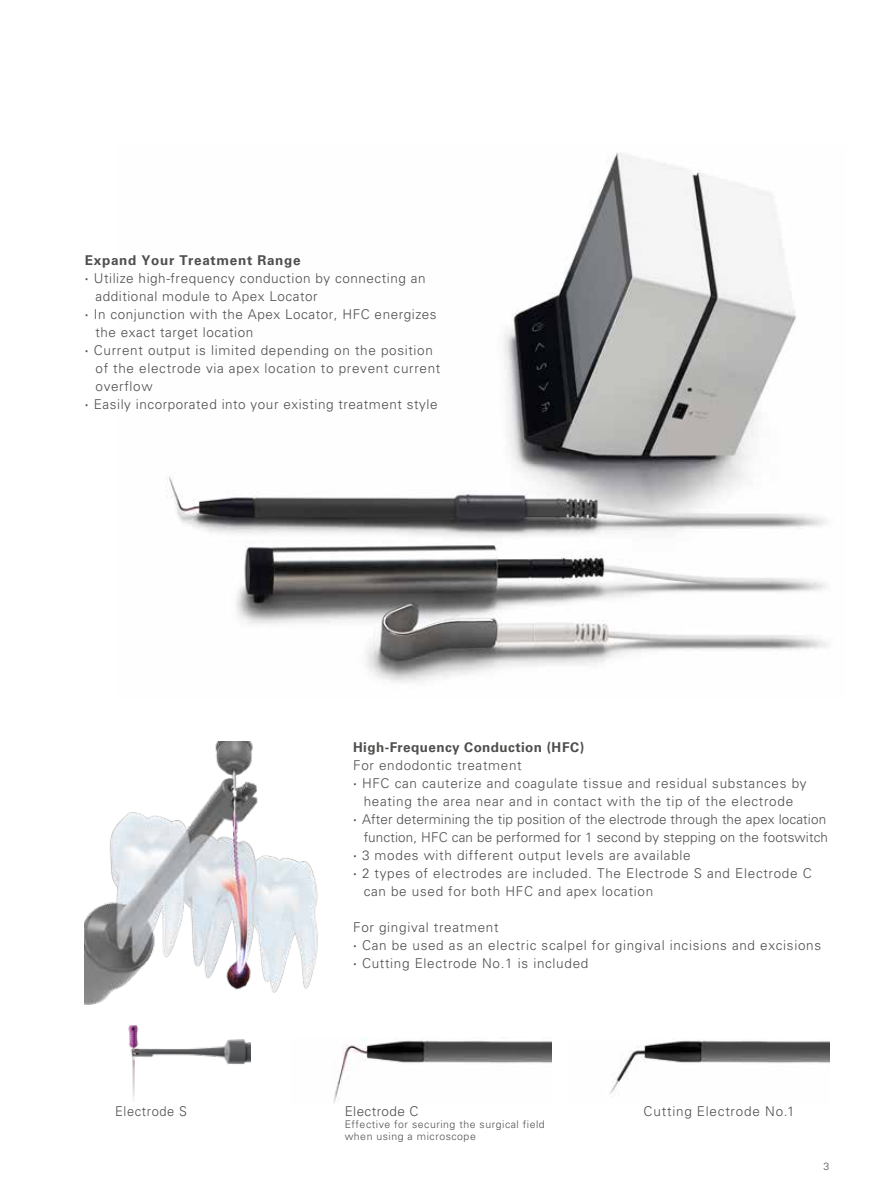
<style>
.page{position:relative;width:893px;height:1191px;background:#fff}
.page>*{position:absolute;margin:0;border:0;box-sizing:border-box;transform-origin:0 0}
.t1{font:300 13.5px/18px "Univers LT Pro 45";letter-spacing:.05em;color:#4e4e4d}
.t2{font:300 13.5px "Univers LT Pro 45";letter-spacing:.01em;color:#4e4e4d}
.t3{font:700 13.5px "Univers LT Pro 65";letter-spacing:.03em;color:#4e4e4d}
.t4{font:700 13.5px "Univers LT Pro 65";letter-spacing:.05em;color:#4e4e4d}
.t5{font:300 13.5px "Univers LT Pro 45";letter-spacing:.03em;color:#4e4e4d}
.t6{font:300 13.5px "Univers LT Pro 45";letter-spacing:.05em;color:#4e4e4d;scale:.95 1}
.t7{font:300 10.5px/12px "Univers LT Pro 45";letter-spacing:.05em;color:#4e4e4d}
.s1{font-family:"Univers LT Pro 65";font-weight:700}
</style>
<div class="page">
<img style="left:166px;top:152px;width:662px;height:531px">
<img style="left:610px;top:1040px;width:219px;height:54px">
<img style="left:333px;top:1037px;width:218px;height:66px">
<img style="left:85px;top:741px;width:233px;height:264px">
<img style="left:128px;top:1025px;width:123px;height:72px">
<p class="t4" style="left:85px;top:250px;width:217px">Expand Your Treatment Range</p>
<p class="t1" style="left:85px;top:268px;width:342px"><span class="s1">·</span> Utilize high-frequency conduction by connecting an</p>
<p class="t1" style="left:95px;top:286px;width:224px">additional module to Apex Locator</p>
<p class="t1" style="left:85px;top:304px;width:353px"><span class="s1">·</span> In conjunction with the Apex Locator, HFC energizes</p>
<p class="t1" style="left:95px;top:322px;width:159px">the exact target location</p>
<p class="t1" style="left:85px;top:340px;width:349px"><span class="s1">·</span> Current output is limited depending on the position</p>
<p class="t1" style="left:95px;top:358px;width:346px">of the electrode via apex location to prevent current</p>
<p class="t1" style="left:95px;top:376px;width:59px">overflow</p>
<p class="t1" style="left:85px;top:394px;width:354px"><span class="s1">·</span> Easily incorporated into your existing treatment style</p>
<p class="t3" style="left:353px;top:737px;width:233px">High-Frequency Conduction (HFC)</p>
<p class="t1" style="left:353px;top:755px;width:170px">For endodontic treatment</p>
<p class="t1" style="left:353px;top:773px;width:455px"><span class="s1">·</span> HFC can cauterize and coagulate tissue and residual substances by</p>
<p class="t1" style="left:364px;top:791px;width:431px">heating the area near and in contact with the tip of the electrode</p>
<p class="t2" style="left:353px;top:810px;width:475px"><span class="s1">·</span> After determining the tip position of the electrode through the apex location</p>
<p class="t2" style="left:364px;top:828px;width:466px">function, HFC can be performed for 1 second by stepping on the footswitch</p>
<p class="t1" style="left:353px;top:845px;width:339px"><span class="s1">·</span> 3 modes with different output levels are available</p>
<p class="t1" style="left:353px;top:863px;width:460px"><span class="s1">·</span> 2 types of electrodes are included. The Electrode S and Electrode C</p>
<p class="t1" style="left:364px;top:881px;width:291px">can be used for both HFC and apex location</p>
<p class="t1" style="left:353px;top:917px;width:469px">For gingival treatment<br><span class="s1">·</span> Can be used as an electric scalpel for gingival incisions and excisions <span class="s1">·</span> Cutting Electrode No.1 is included</p>
<p class="t5" style="left:345px;top:1102px;width:75px">Electrode C</p>
<p class="t7" style="left:345px;top:1118px;width:202px">Effective for securing the surgical field when using a microscope</p>
<p class="t6" style="left:115px;top:1102px;width:77px">Electrode S</p>
<p class="t1" style="left:644px;top:1102px;width:153px">Cutting Electrode No.1</p>
<p class="t7" style="left:823px;top:1159px;width:7px">3</p>
</div>
